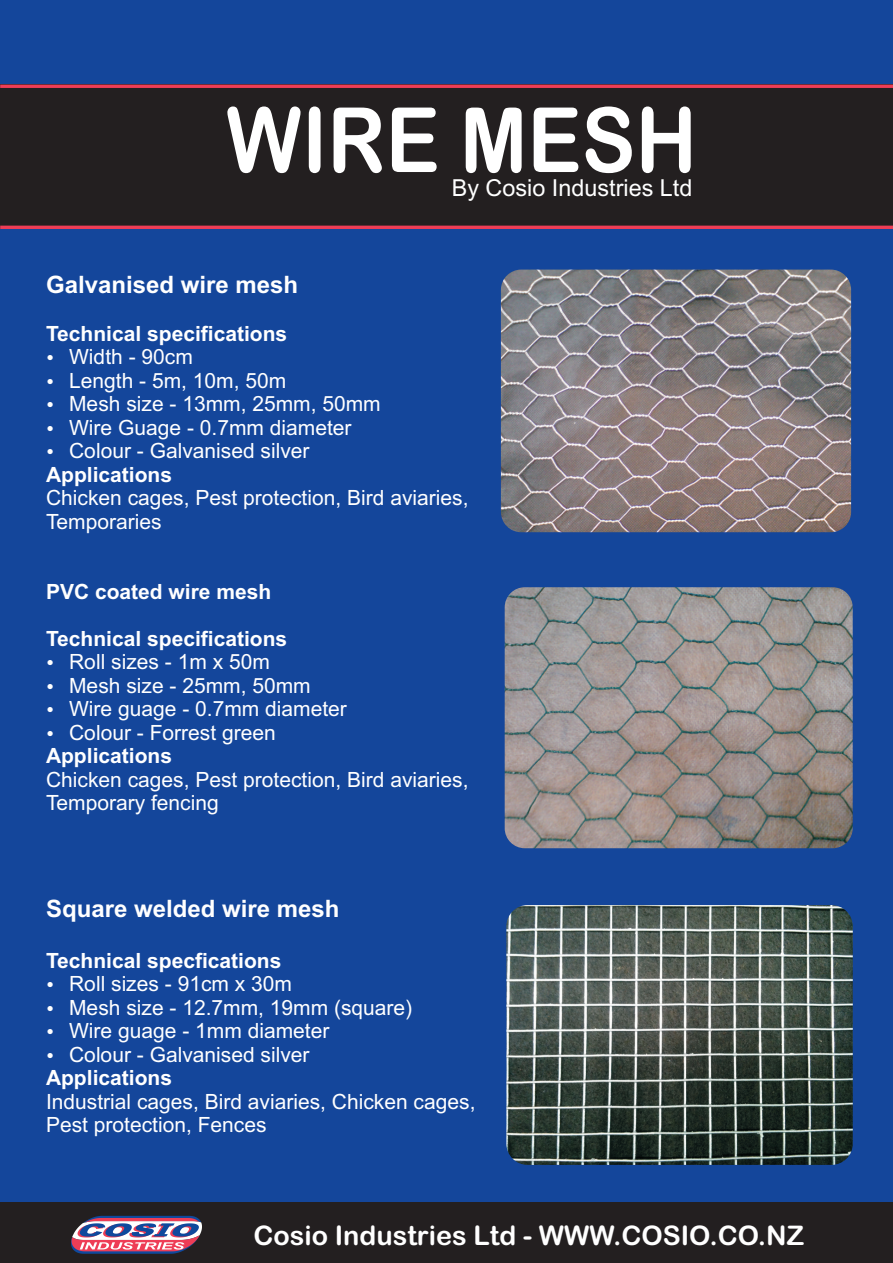
<style>
.page{position:relative;width:893px;height:1263px;background:#14469b}
.page>*{position:absolute;margin:0;border:0;box-sizing:border-box;transform-origin:0 0}
.t1{font:90px "Arial Rounded MT Bold";color:#fff;scale:.9 1}
.t2{font:27px "Arial Rounded MT Bold";color:#fff}
.t3{font:700 24px "Arial";color:#fff}
.t4{font:23.4px "Arial";color:#fff}
.t5{font:21px/23.4px "Arial";color:#fff}
.t6{font:700 21px "Arial";color:#fff}
</style>
<div class="page">
<div style="left:0;top:1202px;width:893px;height:61px;background:#231f20"></div>
<div style="left:0;top:84px;width:893px;height:145px;background:#231f20"></div>
<hr style="left:0;top:226px;width:893px;height:3px;background:#ee3d56">
<hr style="left:0;top:85px;width:893px;height:3px;background:#ee3d56">
<svg style="left:71px;top:1216px;width:131px;height:38px"></svg>
<img style="left:505px;top:587px;width:348px;height:261px;border-radius:20px">
<img style="left:501px;top:270px;width:350px;height:262px;border-radius:20px">
<img style="left:506px;top:905px;width:347px;height:260px;border-radius:21px">
<h1 class="t1" style="left:226px;top:106px;width:525px">WIRE MESH</h1>
<p class="t4" style="left:452px;top:179px;width:242px">By Cosio Industries Ltd</p>
<p class="t3" style="left:46px;top:276px;width:254px">Galvanised wire mesh</p>
<p class="t6" style="left:46px;top:326px;width:243px">Technical specifications</p>
<p class="t5" style="left:69px;top:347px;width:313px">Width - 90cm<br>Length - 5m, 10m, 50m<br>Mesh size - 13mm, 25mm, 50mm<br>Wire Guage - 0.7mm diameter<br>Colour - Galvanised silver</p>
<p class="t6" style="left:46px;top:466px;width:128px">Applications</p>
<p class="t5" style="left:46px;top:488px;width:424px">Chicken cages, Pest protection, Bird aviaries,<br>Temporaries</p>
<p class="t6" style="left:46px;top:584px;width:227px">PVC coated wire mesh</p>
<p class="t6" style="left:46px;top:631px;width:243px">Technical specifications</p>
<p class="t5" style="left:69px;top:652px;width:279px">Roll sizes - 1m x 50m<br>Mesh size - 25mm, 50mm<br>Wire guage - 0.7mm diameter<br>Colour - Forrest green</p>
<p class="t6" style="left:46px;top:748px;width:128px">Applications</p>
<p class="t5" style="left:46px;top:770px;width:424px">Chicken cages, Pest protection, Bird aviaries,<br>Temporary fencing</p>
<p class="t3" style="left:46px;top:899px;width:295px">Square welded wire mesh</p>
<p class="t6" style="left:46px;top:952px;width:237px">Technical specfications</p>
<p class="t5" style="left:69px;top:974px;width:345px">Roll sizes - 91cm x 30m<br>Mesh size - 12.7mm, 19mm (square)<br>Wire guage - 1mm diameter<br>Colour - Galvanised silver</p>
<p class="t6" style="left:46px;top:1070px;width:128px">Applications</p>
<p class="t5" style="left:46px;top:1091px;width:431px">Industrial cages, Bird aviaries, Chicken cages,<br>Pest protection, Fences</p>
<p class="t2" style="left:253px;top:1225px;width:552px">Cosio Industries Ltd - WWW.COSIO.CO.NZ</p>
</div>
